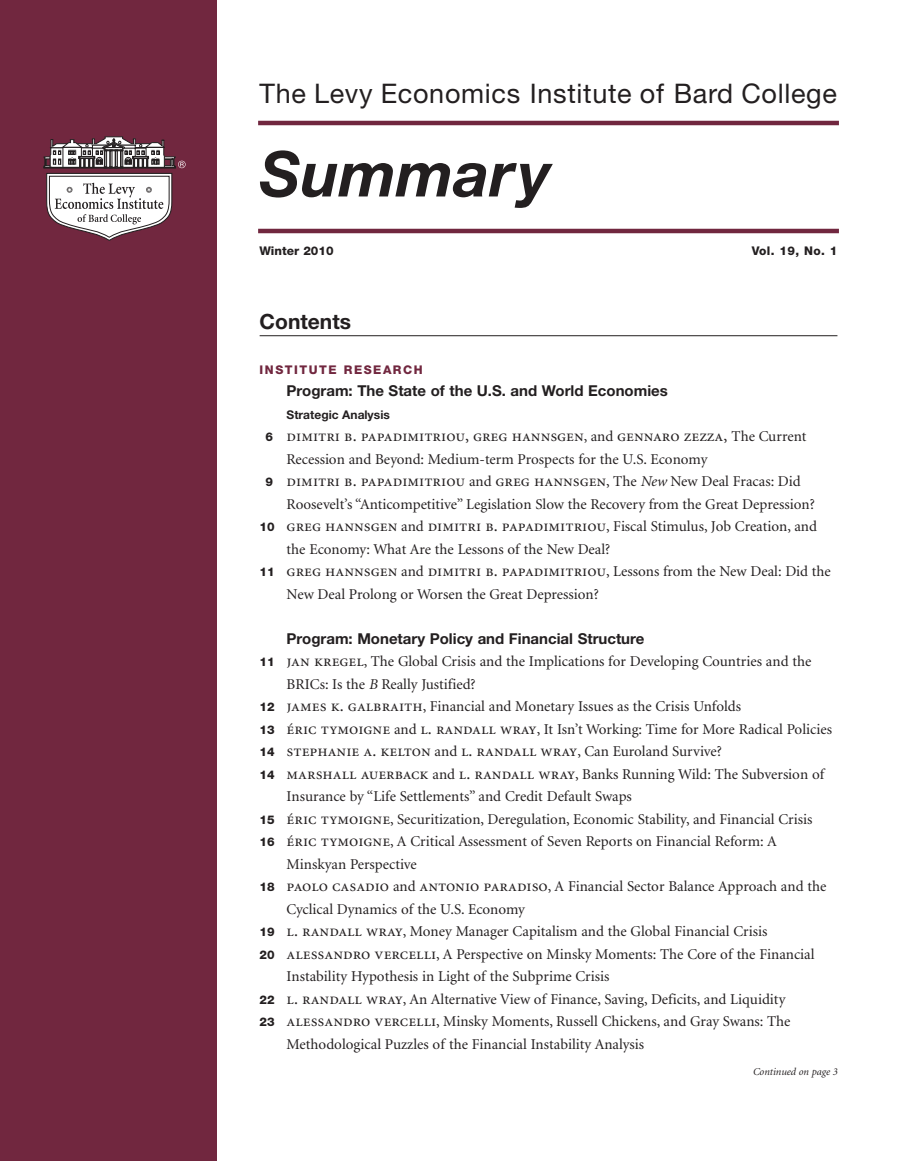
<style>
.page{position:relative;width:905px;height:1161px;background:#fff}
.page>*{position:absolute;margin:0;border:0;box-sizing:border-box;transform-origin:0 0}
.t1{font:italic 700 63px "Helvetica Neue";color:#231f20}
.t2{font:27px "Helvetica Neue";letter-spacing:.025em;color:#231f20}
.t3{font:700 21px "Helvetica Neue";color:#231f20}
.t4{font:16.5px "Minion Exp";color:#231f20}
.t5{font:15px "Minion";color:#231f20}
.t6{font:700 15px "Helvetica Neue";color:#231f20}
.t7{font:800 12px "Helvetica Neue";color:#231f20}
.t8{font:800 12px "Helvetica Neue";letter-spacing:.125em;color:#71273f}
.t9{font:700 12px "Helvetica Neue";color:#231f20}
.t10{font:italic 10.5px "Minion";color:#231f20}
.s1{font-family:"Helvetica Neue";font-weight:800;font-size:12px}
.s2{font-family:"Minion";font-size:15px}
.s3{font-family:"Minion";font-style:italic;font-size:15px}
.s4{font-family:"Minion Exp";font-size:16.5px}
.s5{font-style:italic}
</style>
<div class="page">
<div style="left:0;top:0;width:216px;height:1161px;background:#71273f"></div>
<hr style="left:258px;top:229px;width:580px;height:4px;background:#71273f">
<hr style="left:258px;top:121px;width:580px;height:4px;background:#71273f">
<hr style="left:259px;top:335px;width:578px;height:1px;background:#231f20">
<svg style="left:44px;top:137px;width:141px;height:104px"></svg>
<h2 class="t2" style="left:259px;top:84px;width:578px">The Levy Economics Institute of Bard College</h2>
<h1 class="t1" style="left:259px;top:151px;width:293px">Summary</h1>
<p class="t7" style="left:259px;top:246px;width:75px">Winter 2010</p>
<p class="t7" style="left:751px;top:246px;width:87px">Vol. 19, No. 1</p>
<h3 class="t3" style="left:259px;top:314px;width:93px">Contents</h3>
<p class="t8" style="left:259px;top:365px;width:164px">INSTITUTE RESEARCH</p>
<p class="t6" style="left:286px;top:386px;width:383px">Program: The State of the U.S. and World Economies</p>
<p class="t9" style="left:286px;top:410px;width:105px">Strategic Analysis</p>
<p class="t4" style="left:265px;top:426px;width:542px"><span class="s1">6</span> dimitri b. papadimitriou, greg hannsgen<span class="s2">, and</span> gennaro zezza, <span class="s2">The Current</span></p>
<p class="t5" style="left:286px;top:453px;width:422px">Recession and Beyond: Medium-term Prospects for the U.S. Economy</p>
<p class="t4" style="left:265px;top:471px;width:536px"><span class="s1">9</span> dimitri b. papadimitriou <span class="s2">and</span> greg hannsgen<span class="s2">, The</span> <span class="s3">New</span> <span class="s2">New Deal Fracas: Did</span></p>
<p class="t5" style="left:286px;top:498px;width:529px">Roosevelt’s “Anticompetitive” Legislation Slow the Recovery from the Great Depression?</p>
<p class="t4" style="left:259px;top:516px;width:559px"><span class="s1">10</span> greg hannsgen <span class="s2">and</span> dimitri b. papadimitriou<span class="s2">, Fiscal Stimulus, Job Creation, and</span></p>
<p class="t5" style="left:286px;top:543px;width:325px">the Economy: What Are the Lessons of the New Deal?</p>
<p class="t4" style="left:259px;top:561px;width:572px"><span class="s1">11</span> greg hannsgen <span class="s2">and</span> dimitri b. papadimitriou<span class="s2">, Lessons from the New Deal: Did the</span></p>
<p class="t5" style="left:286px;top:588px;width:314px">New Deal Prolong or Worsen the Great Depression?</p>
<p class="t6" style="left:286px;top:633px;width:359px">Program: Monetary Policy and Financial Structure</p>
<p class="t5" style="left:259px;top:656px;width:553px"><span class="s1">11</span> <span class="s4">jan kregel</span>, The Global Crisis and the Implications for Developing Countries and the</p>
<p class="t5" style="left:286px;top:678px;width:191px">BRICs: Is the <span class="s5">B</span> Really Justified?</p>
<p class="t5" style="left:259px;top:701px;width:483px"><span class="s1">12</span> <span class="s4">james k. galbraith</span>, Financial and Monetary Issues as the Crisis Unfolds</p>
<p class="t5" style="left:259px;top:723px;width:574px"><span class="s1">13</span> <span class="s4">éric tymoigne</span> and <span class="s4">l. randall wray</span>, It Isn’t Working: Time for More Radical Policies</p>
<p class="t4" style="left:259px;top:741px;width:464px"><span class="s1">14</span> stephanie a. kelton <span class="s2">and</span> l. randall wray<span class="s2">, Can Euroland Survive?</span></p>
<p class="t5" style="left:259px;top:768px;width:566px"><span class="s1">14</span> <span class="s4">marshall auerback</span> and <span class="s4">l. randall wray</span>, Banks Running Wild: The Subversion of</p>
<p class="t5" style="left:286px;top:791px;width:347px">Insurance by “Life Settlements” and Credit Default Swaps</p>
<p class="t5" style="left:259px;top:813px;width:554px"><span class="s1">15</span> <span class="s4">éric tymoigne</span>, Securitization, Deregulation, Economic Stability, and Financial Crisis</p>
<p class="t5" style="left:259px;top:836px;width:518px"><span class="s1">16</span> <span class="s4">éric tymoigne</span>, A Critical Assessment of Seven Reports on Financial Reform: A</p>
<p class="t5" style="left:286px;top:858px;width:132px">Minskyan Perspective</p>
<p class="t5" style="left:259px;top:881px;width:568px"><span class="s1">18</span> <span class="s4">paolo casadio</span> and <span class="s4">antonio paradiso</span>, A Financial Sector Balance Approach and the</p>
<p class="t5" style="left:286px;top:903px;width:240px">Cyclical Dynamics of the U.S. Economy</p>
<p class="t5" style="left:259px;top:926px;width:509px"><span class="s1">19</span> <span class="s4">l. randall wray</span>, Money Manager Capitalism and the Global Financial Crisis</p>
<p class="t5" style="left:259px;top:948px;width:556px"><span class="s1">20</span> <span class="s4">alessandro vercelli</span>, A Perspective on Minsky Moments: The Core of the Financial</p>
<p class="t5" style="left:286px;top:971px;width:324px">Instability Hypothesis in Light of the Subprime Crisis</p>
<p class="t5" style="left:259px;top:993px;width:527px"><span class="s1">22</span> <span class="s4">l. randall wray</span>, An Alternative View of Finance, Saving, Deficits, and Liquidity</p>
<p class="t5" style="left:259px;top:1016px;width:532px"><span class="s1">23</span> <span class="s4">alessandro vercelli</span>, Minsky Moments, Russell Chickens, and Gray Swans: The</p>
<p class="t5" style="left:286px;top:1038px;width:359px">Methodological Puzzles of the Financial Instability Analysis</p>
<p class="t10" style="left:752px;top:1068px;width:86px">Continued on page 3</p>
</div>
